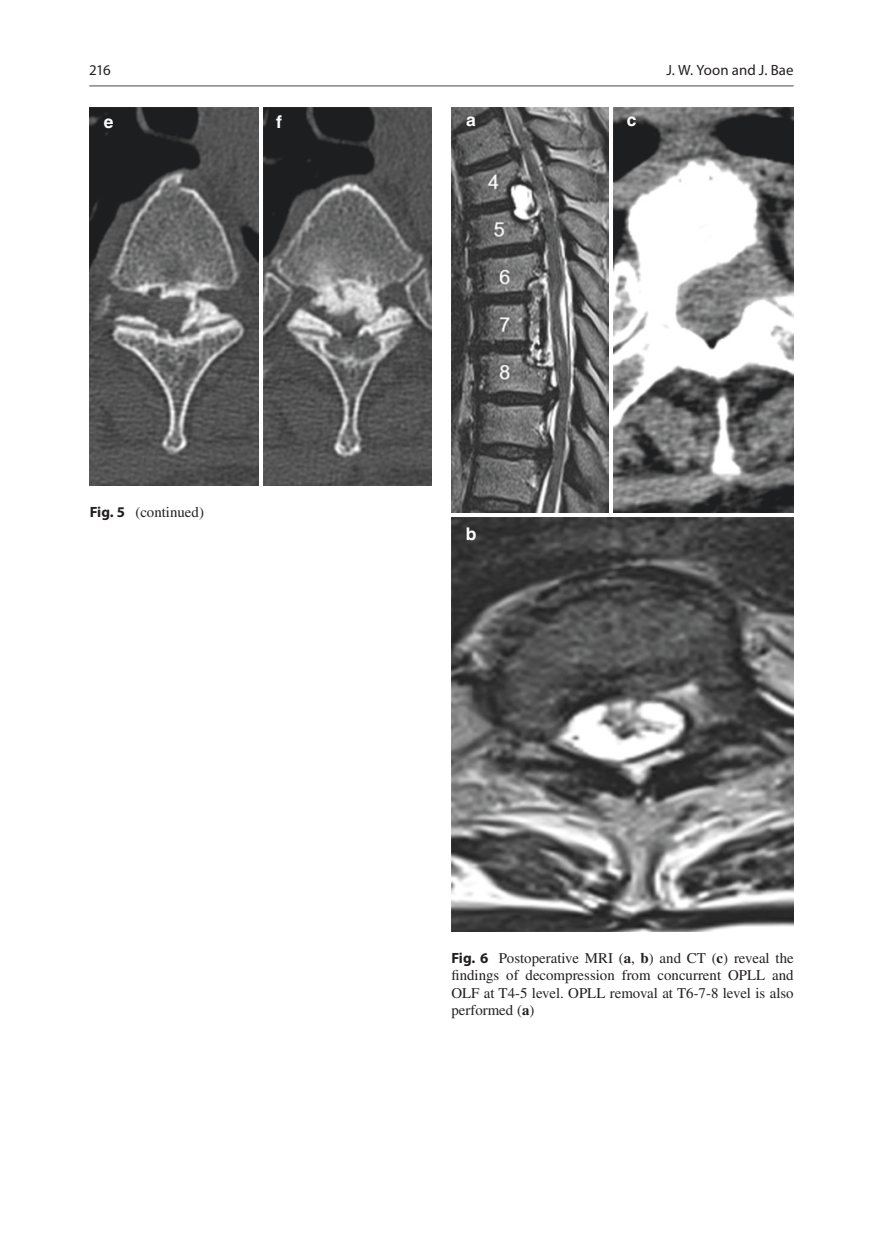
<style>
.page{position:relative;width:883px;height:1260px;background:#fff}
.page>*{position:absolute;margin:0;border:0;box-sizing:border-box;transform-origin:0 0}
.t1{font:17.5px "Helvetica Bold 4";color:#fff}
.t2{font:17.5px "Helvetica Bold 3";color:#fff}
.t3{font:14.88px/17.5px "Times LT Std";color:#231f20;text-align:justify}
.t4{font:14.88px "Myriad Pro Regular 2";letter-spacing:.01em;color:#231f20}
.t5{font:14.88px "Myriad Pro";color:#231f20}
.s1{font-family:"Myriad Pro";font-weight:700}
.s2{font-weight:700}
</style>
<div class="page">
<img style="left:90px;top:107px;width:168px;height:378px">
<img style="left:263px;top:107px;width:169px;height:378px">
<img style="left:452px;top:107px;width:156px;height:406px">
<img style="left:452px;top:518px;width:341px;height:414px">
<img style="left:613px;top:107px;width:180px;height:406px">
<hr style="left:89px;top:85px;width:705px;height:2px;background:#939598">
<p class="t5" style="left:89px;top:61px;width:23px">216</p>
<p class="t2" style="left:104px;top:111px;width:11px">e</p>
<p class="t2" style="left:276px;top:111px;width:7px">f</p>
<p class="t3" style="left:90px;top:503px;width:116px"><span class="s1">Fig. 5</span> (continued)</p>
<p class="t1" style="left:466px;top:109px;width:11px">a</p>
<p class="t1" style="left:627px;top:109px;width:11px">c</p>
<p class="t4" style="left:666px;top:61px;width:129px">J. W. Yoon and J. Bae</p>
<p class="t1" style="left:466px;top:523px;width:12px">b</p>
<p class="t3" style="left:451px;top:949px;width:344px"><span class="s1">Fig. 6</span> Postoperative MRI (<span class="s2">a</span>, <span class="s2">b</span>) and CT (<span class="s2">c</span>) reveal the findings of decompression from concurrent OPLL and OLF at T4-5 level. OPLL removal at T6-7-8 level is also performed (<span class="s2">a</span>)</p>
</div>
